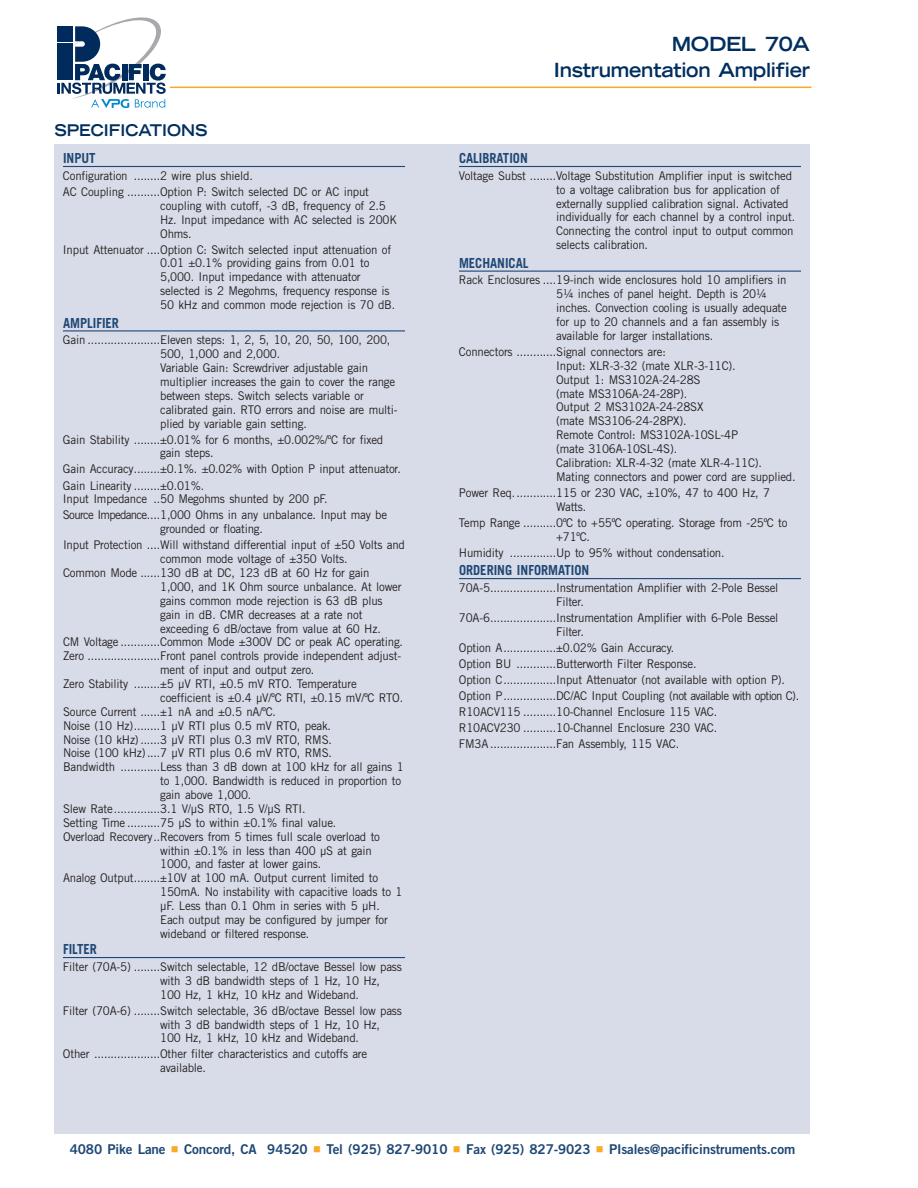
<style>
.page{position:relative;width:918px;height:1188px;background:#fff}
.page>*{position:absolute;margin:0;border:0;box-sizing:border-box;transform-origin:0 0}
.t1{font:700 expanded 19.5px/25.5px "Trade Gothic LH";letter-spacing:-.015em;color:#002e5e;text-align:right}
.t2{font:700 expanded 16.2px "Trade Gothic LH";color:#002e5e;scale:.92 1}
.t3{font:700 13.8px "Trade Gothic";color:#1f4876;scale:.92 1}
.t4{font:13.5px "Trade Gothic Bold Two";letter-spacing:-.01em;color:#1f4876}
.t5{font:12px/13.8px "Trade Gothic";letter-spacing:-.02em;color:#231f20;scale:.96 1}
.s1{color:#faa928}
</style>
<div class="page">
<hr style="left:140px;top:87px;width:672px;height:1px;background:#faa928">
<div style="left:56px;top:15px;width:114px;height:93px;background:linear-gradient(to bottom,#fff,#fff)"></div>
<svg style="left:58px;top:15px;width:108px;height:93px"></svg>
<div style="left:54px;top:144px;width:756px;height:990px;background:#d8dce8"></div>
<hr style="left:63px;top:166px;width:342px;height:1px;background:#1f4876">
<hr style="left:63px;top:330px;width:342px;height:1px;background:#1f4876">
<hr style="left:63px;top:957px;width:342px;height:1px;background:#1f4876">
<hr style="left:459px;top:166px;width:342px;height:1px;background:#1f4876">
<hr style="left:459px;top:271px;width:342px;height:1px;background:#1f4876">
<hr style="left:459px;top:578px;width:342px;height:1px;background:#1f4876">
<h2 class="t2" style="left:55px;top:124px;width:168px">SPECIFICATIONS</h2>
<p class="t3" style="left:63px;top:153px;width:37px">INPUT</p>
<p class="t5" style="left:63px;top:169px;width:320px;line-height:16px">Configuration ........2 wire plus shield.<br>AC Coupling ..........Option P: Switch selected DC or AC input</p>
<p class="t5" style="left:160px;top:200px;width:248px">coupling with cutoff, -3 dB, frequency of 2.5<br>Hz. Input impedance with AC selected is 200K<br>Ohms.</p>
<p class="t5" style="left:160px;top:243px;width:246px;text-indent:-97px">Input Attenuator ....Option C: Switch selected input attenuation of 0.01 ±0.1% providing gains from 0.01 to 5,000. Input impedance with attenuator selected is 2 Megohms, frequency response is 50 kHz and common mode rejection is 70 dB.</p>
<p class="t3" style="left:63px;top:318px;width:62px">AMPLIFIER</p>
<p class="t5" style="left:160px;top:334px;width:249px;text-indent:-97px">Gain ......................Eleven steps: 1, 2, 5, 10, 20, 50, 100, 200, 500, 1,000 and 2,000.<br>Variable Gain: Screwdriver adjustable gain multiplier increases the gain to cover the range between steps. Switch selects variable or calibrated gain. RTO errors and noise are multi&shy;plied by variable gain setting.</p>
<p class="t5" style="left:160px;top:433px;width:234px;text-indent:-97px">Gain Stability ........±0.01% for 6 months, ±0.002%/ºC for fixed gain steps.</p>
<p class="t5" style="left:63px;top:462px;width:354px;line-height:16px">Gain Accuracy........±0.1%. ±0.02% with Option P input attenuator.<br>Gain Linearity ........±0.01%.</p>
<p class="t5" style="left:63px;top:492px;width:339px;line-height:16px">Input Impedance ..50 Megohms shunted by 200 pF.<br>Source Impedance....1,000 Ohms in any unbalance. Input may be</p>
<p class="t5" style="left:63px;top:522px;width:358px;line-height:16px;text-indent:97px">grounded or floating.<br>Input Protection ....Will withstand differential input of ±50 Volts and</p>
<p class="t5" style="left:160px;top:553px;width:197px">common mode voltage of ±350 Volts.</p>
<p class="t5" style="left:63px;top:567px;width:321px">Common Mode ......130 dB at DC, 123 dB at 60 Hz for gain</p>
<p class="t5" style="left:160px;top:581px;width:253px">1,000, and 1K Ohm source unbalance. At lower</p>
<p class="t5" style="left:160px;top:595px;width:233px">gains common mode rejection is 63 dB plus</p>
<p class="t5" style="left:160px;top:609px;width:212px">gain in dB. CMR decreases at a rate not</p>
<p class="t5" style="left:160px;top:622px;width:231px">exceeding 6 dB/octave from value at 60 Hz.</p>
<p class="t5" style="left:63px;top:636px;width:356px">CM Voltage ............Common Mode ±300V DC or peak AC operating.</p>
<p class="t5" style="left:63px;top:650px;width:354px">Zero ......................Front panel controls provide independent adjust-</p>
<p class="t5" style="left:160px;top:664px;width:162px">ment of input and output zero.</p>
<p class="t5" style="left:63px;top:678px;width:308px">Zero Stability ........±5 µV RTI, ±0.5 mV RTO. Temperature</p>
<p class="t5" style="left:160px;top:692px;width:255px">coefficient is ±0.4 µV/ºC RTI, ±0.15 mV/ºC RTO.</p>
<p class="t5" style="left:63px;top:706px;width:223px">Source Current ......±1 nA and ±0.5 nA/ºC.</p>
<p class="t5" style="left:63px;top:720px;width:281px">Noise (10 Hz)........1 µV RTI plus 0.5 mV RTO, peak.</p>
<p class="t5" style="left:63px;top:733px;width:282px">Noise (10 kHz)......3 µV RTI plus 0.3 mV RTO, RMS.</p>
<p class="t5" style="left:63px;top:747px;width:282px">Noise (100 kHz)....7 µV RTI plus 0.6 mV RTO, RMS.</p>
<p class="t5" style="left:63px;top:761px;width:356px">Bandwidth ............Less than 3 dB down at 100 kHz for all gains 1</p>
<p class="t5" style="left:160px;top:775px;width:253px">to 1,000. Bandwidth is reduced in proportion to</p>
<p class="t5" style="left:160px;top:789px;width:97px">gain above 1,000.</p>
<p class="t5" style="left:63px;top:803px;width:254px">Slew Rate..............3.1 V/µS RTO, 1.5 V/µS RTI.</p>
<p class="t5" style="left:63px;top:817px;width:286px">Setting Time ..........75 µS to within ±0.1% final value.</p>
<p class="t5" style="left:63px;top:831px;width:332px">Overload Recovery..Recovers from 5 times full scale overload to</p>
<p class="t5" style="left:160px;top:844px;width:222px">within ±0.1% in less than 400 µS at gain</p>
<p class="t5" style="left:160px;top:858px;width:169px">1000, and faster at lower gains.</p>
<p class="t5" style="left:63px;top:872px;width:330px">Analog Output........±10V at 100 mA. Output current limited to</p>
<p class="t5" style="left:160px;top:886px;width:254px">150mA. No instability with capacitive loads to 1</p>
<p class="t5" style="left:160px;top:900px;width:230px">µF. Less than 0.1 Ohm in series with 5 µH.</p>
<p class="t5" style="left:160px;top:914px;width:239px">Each output may be configured by jumper for</p>
<p class="t5" style="left:160px;top:928px;width:157px">wideband or filtered response.</p>
<p class="t3" style="left:63px;top:944px;width:38px">FILTER</p>
<p class="t5" style="left:160px;top:961px;width:253px;text-indent:-97px">Filter (70A-5) ........Switch selectable, 12 dB/octave Bessel low pass with 3 dB bandwidth steps of 1 Hz, 10 Hz,<br>100 Hz, 1 kHz, 10 kHz and Wideband.</p>
<p class="t5" style="left:160px;top:1005px;width:253px;text-indent:-97px">Filter (70A-6) ........Switch selectable, 36 dB/octave Bessel low pass with 3 dB bandwidth steps of 1 Hz, 10 Hz,<br>100 Hz, 1 kHz, 10 kHz and Wideband.</p>
<p class="t5" style="left:160px;top:1048px;width:217px;text-indent:-97px">Other ....................Other filter characteristics and cutoffs are available.</p>
<h1 class="t1" style="left:554px;top:33px;width:258px">MODEL 70A<br>Instrumentation Amplifier</h1>
<p class="t3" style="left:459px;top:153px;width:76px">CALIBRATION</p>
<p class="t5" style="left:556px;top:170px;width:251px;text-indent:-97px">Voltage Subst ........Voltage Substitution Amplifier input is switched to a voltage calibration bus for application of externally supplied calibration signal. Activated individually for each channel by a control input.<br>Connecting the control input to output common selects calibration.</p>
<p class="t3" style="left:459px;top:258px;width:77px">MECHANICAL</p>
<p class="t5" style="left:556px;top:274px;width:242px;text-indent:-97px">Rack Enclosures ....19-inch wide enclosures hold 10 amplifiers in 5¼ inches of panel height. Depth is 20¼ inches. Convection cooling is usually adequate for up to 20 channels and a fan assembly is available for larger installations.</p>
<p class="t5" style="left:556px;top:346px;width:251px;text-indent:-97px">Connectors ............Signal connectors are:<br>Input: XLR-3-32 (mate XLR-3-11C).<br>Output 1: MS3102A-24-28S<br>(mate MS3106A-24-28P).<br>Output 2 MS3102A-24-28SX<br>(mate MS3106-24-28PX).<br>Remote Control: MS3102A-10SL-4P<br>(mate 3106A-10SL-4S).<br>Calibration: XLR-4-32 (mate XLR-4-11C).<br>Mating connectors and power cord are supplied.</p>
<p class="t5" style="left:556px;top:487px;width:224px;text-indent:-97px">Power Req.............115 or 230 VAC, ±10%, 47 to 400 Hz, 7<br>Watts.</p>
<p class="t5" style="left:556px;top:517px;width:243px;text-indent:-97px">Temp Range ..........0ºC to +55ºC operating. Storage from -25ºC to +71ºC.</p>
<p class="t5" style="left:459px;top:547px;width:278px">Humidity ..............Up to 95% without condensation.</p>
<p class="t3" style="left:459px;top:565px;width:143px">ORDERING INFORMATION</p>
<p class="t5" style="left:556px;top:582px;width:233px;text-indent:-97px">70A-5....................Instrumentation Amplifier with 2-Pole Bessel<br>Filter.</p>
<p class="t5" style="left:556px;top:612px;width:233px;text-indent:-97px">70A-6....................Instrumentation Amplifier with 6-Pole Bessel<br>Filter.</p>
<p class="t5" style="left:459px;top:641px;width:356px;line-height:16px">Option A................±0.02% Gain Accuracy.<br>Option BU ............Butterworth Filter Response.<br>Option C................Input Attenuator (not available with option P).<br>Option P................DC/AC Input Coupling (not available with option C).<br>R10ACV115 ..........10-Channel Enclosure 115 VAC.<br>R10ACV230 ..........10-Channel Enclosure 230 VAC.<br>FM3A ....................Fan Assembly, 115 VAC.</p>
<p class="t4" style="left:70px;top:1144px;width:727px">4080 Pike Lane <span class="s1">■</span> Concord, CA 94520 <span class="s1">■</span> Tel (925) 827-9010 <span class="s1">■</span> Fax (925) 827-9023 <span class="s1">■</span> PIsales@pacificinstruments.com</p>
</div>
